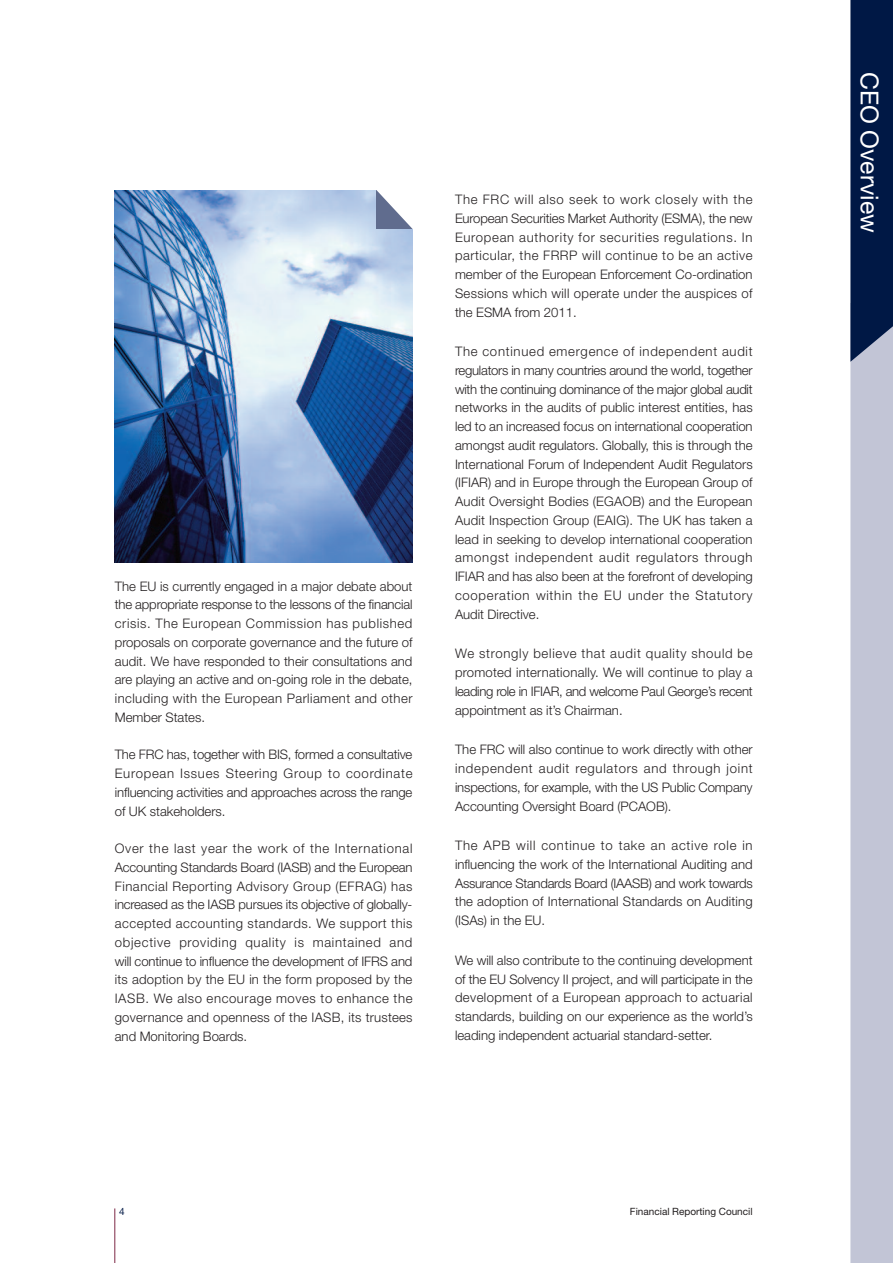
<style>
.page{position:relative;width:893px;height:1263px;background:#fff}
.page>*{position:absolute;margin:0;border:0;box-sizing:border-box;transform-origin:0 0}
.t1{font:24.75px "Helvetica Neue";color:#fff}
.t2{font:300 13.2px/18.8px "Helvetica Neue";color:#231f20;text-align:justify}
.t3{font:10.05px "Helvetica Neue";color:#231f20}
.t4{font:10.05px "Helvetica Neue";color:#001845}
</style>
<div class="page">
<svg style="left:850px;top:0;width:43px;height:1263px"></svg>
<hr style="left:115px;top:1208px;width:1px;height:55px;background:#7e2846">
<img style="left:115px;top:190px;width:297px;height:373px">
<svg style="left:374px;top:190px;width:39px;height:42px"></svg>
<p class="t2" style="left:115px;top:576px;width:299px">The EU is currently engaged in a major debate about the appropriate response to the lessons of the financial crisis. The European Commission has published proposals on corporate governance and the future of audit. We have responded to their consultations and are playing an active and on-going role in the debate, including with the European Parliament and other Member States.</p>
<p class="t2" style="left:115px;top:745px;width:299px">The FRC has, together with BIS, formed a consultative European Issues Steering Group to coordinate influencing activities and approaches across the range of UK stakeholders.</p>
<p class="t2" style="left:115px;top:839px;width:299px">Over the last year the work of the International Accounting Standards Board (IASB) and the European Financial Reporting Advisory Group (EFRAG) has increased as the IASB pursues its objective of globally&shy;accepted accounting standards. We support this objective providing quality is maintained and will continue to influence the development of IFRS and its adoption by the EU in the form proposed by the IASB. We also encourage moves to enhance the governance and openness of the IASB, its trustees and Monitoring Boards.</p>
<p class="t2" style="left:455px;top:190px;width:299px">The FRC will also seek to work closely with the European Securities Market Authority (ESMA), the new European authority for securities regulations. In particular, the FRRP will continue to be an active member of the European Enforcement Co-ordination Sessions which will operate under the auspices of the ESMA from 2011.</p>
<p class="t2" style="left:455px;top:342px;width:299px">The continued emergence of independent audit regulators in many countries around the world, together with the continuing dominance of the major global audit networks in the audits of public interest entities, has led to an increased focus on international cooperation amongst audit regulators. Globally, this is through the International Forum of Independent Audit Regulators (IFIAR) and in Europe through the European Group of Audit Oversight Bodies (EGAOB) and the European Audit Inspection Group (EAIG). The UK has taken a lead in seeking to develop international cooperation amongst independent audit regulators through IFIAR and has also been at the forefront of developing cooperation within the EU under the Statutory Audit Directive.</p>
<p class="t2" style="left:455px;top:644px;width:299px">We strongly believe that audit quality should be promoted internationally. We will continue to play a leading role in IFIAR, and welcome Paul George’s recent appointment as it’s Chairman.</p>
<p class="t2" style="left:455px;top:740px;width:299px">The FRC will also continue to work directly with other independent audit regulators and through joint inspections, for example, with the US Public Company Accounting Oversight Board (PCAOB).</p>
<p class="t2" style="left:455px;top:836px;width:299px">The APB will continue to take an active role in influencing the work of the International Auditing and Assurance Standards Board (IAASB) and work towards the adoption of International Standards on Auditing (ISAs) in the EU.</p>
<p class="t2" style="left:455px;top:950px;width:299px">We will also contribute to the continuing development of the EU Solvency II project, and will participate in the development of a European approach to actuarial standards, building on our experience as the world’s leading independent actuarial standard-setter.</p>
<p class="t4" style="left:119px;top:1206px;width:7px">4</p>
<p class="t3" style="left:630px;top:1206px;width:124px">Financial Reporting Council</p>
<h1 class="t1" style="left:884px;top:72px;width:162px;rotate:90deg">CEO Overview</h1>
</div>
